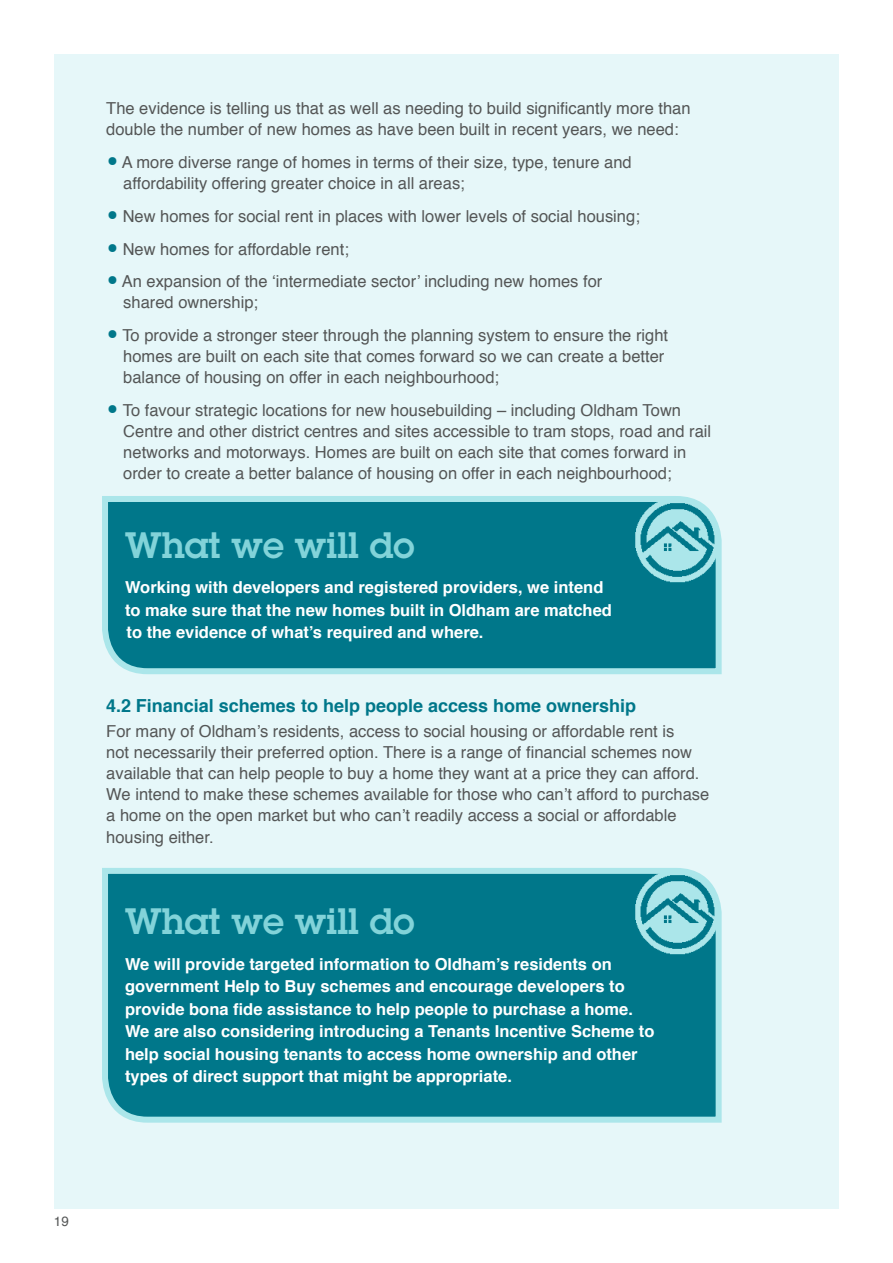
<style>
.page{position:relative;width:893px;height:1263px;background:#fff}
.page>*{position:absolute;margin:0;border:0;box-sizing:border-box;transform-origin:0 0}
.t1{font:600 36px "Lubalin Graph Std";color:#82d3d9}
.t2{font:700 18px "Helvetica";color:#00778a}
.t3{font:16.5px/21px "Helvetica";color:#545656}
.t4{font:700 16.5px/22.5px "Helvetica";color:#fff}
.t5{font:13.5px "Helvetica";color:#545656}
.s1{font-weight:700;font-size:36px;color:#00778a}
</style>
<div class="page">
<div style="left:54px;top:54px;width:785px;height:1155px;background:#e6f7f9"></div>
<svg style="left:102px;top:496px;width:620px;height:179px;background:#0f8092"></svg>
<img style="left:634px;top:496px;width:88px;height:89px">
<div style="left:102px;top:868px;width:620px;height:255px;background:#00778a"></div>
<img style="left:634px;top:868px;width:88px;height:89px">
<p class="t3" style="left:106px;top:99px;width:586px">The evidence is telling us that as well as needing to build significantly more than double the number of new homes as have been built in recent years, we need:</p>
<p class="t3" style="left:123px;top:152px;width:510px;text-indent:-17px"><span class="s1">•</span> A more diverse range of homes in terms of their size, type, tenure and affordability offering greater choice in all areas;</p>
<p class="t3" style="left:106px;top:206px;width:535px"><span class="s1">•</span> New homes for social rent in places with lower levels of social housing;</p>
<p class="t3" style="left:106px;top:239px;width:244px"><span class="s1">•</span> New homes for affordable rent;</p>
<p class="t3" style="left:123px;top:272px;width:481px;text-indent:-17px"><span class="s1">•</span> An expansion of the ‘intermediate sector’ including new homes for shared ownership;</p>
<p class="t3" style="left:123px;top:325px;width:546px;text-indent:-17px"><span class="s1">•</span> To provide a stronger steer through the planning system to ensure the right homes are built on each site that comes forward so we can create a better balance of housing on offer in each neighbourhood;</p>
<p class="t3" style="left:123px;top:400px;width:589px;text-indent:-17px"><span class="s1">•</span> To favour strategic locations for new housebuilding – including Oldham Town Centre and other district centres and sites accessible to tram stops, road and rail networks and motorways. Homes are built on each site that comes forward in order to create a better balance of housing on offer in each neighbourhood;</p>
<h1 class="t1" style="left:125px;top:521px;width:291px">What we will do</h1>
<p class="t4" style="left:125px;top:576px;width:488px">Working with developers and registered providers, we intend to make sure that the new homes built in Oldham are matched to the evidence of what’s required and where.</p>
<p class="t2" style="left:106px;top:691px;width:531px">4.2 Financial schemes to help people access home ownership</p>
<p class="t3" style="left:106px;top:721px;width:604px">For many of Oldham’s residents, access to social housing or affordable rent is<br>not necessarily their preferred option. There is a range of financial schemes now available that can help people to buy a home they want at a price they can afford.<br>We intend to make these schemes available for those who can’t afford to purchase a home on the open market but who can’t readily access a social or affordable housing either.</p>
<h1 class="t1" style="left:125px;top:898px;width:291px">What we will do</h1>
<p class="t4" style="left:125px;top:953px;width:531px">We will provide targeted information to Oldham’s residents on government Help to Buy schemes and encourage developers to provide bona fide assistance to help people to purchase a home.<br>We are also considering introducing a Tenants Incentive Scheme to help social housing tenants to access home ownership and other types of direct support that might be appropriate.</p>
<p class="t5" style="left:54px;top:1211px;width:17px">19</p>
</div>
